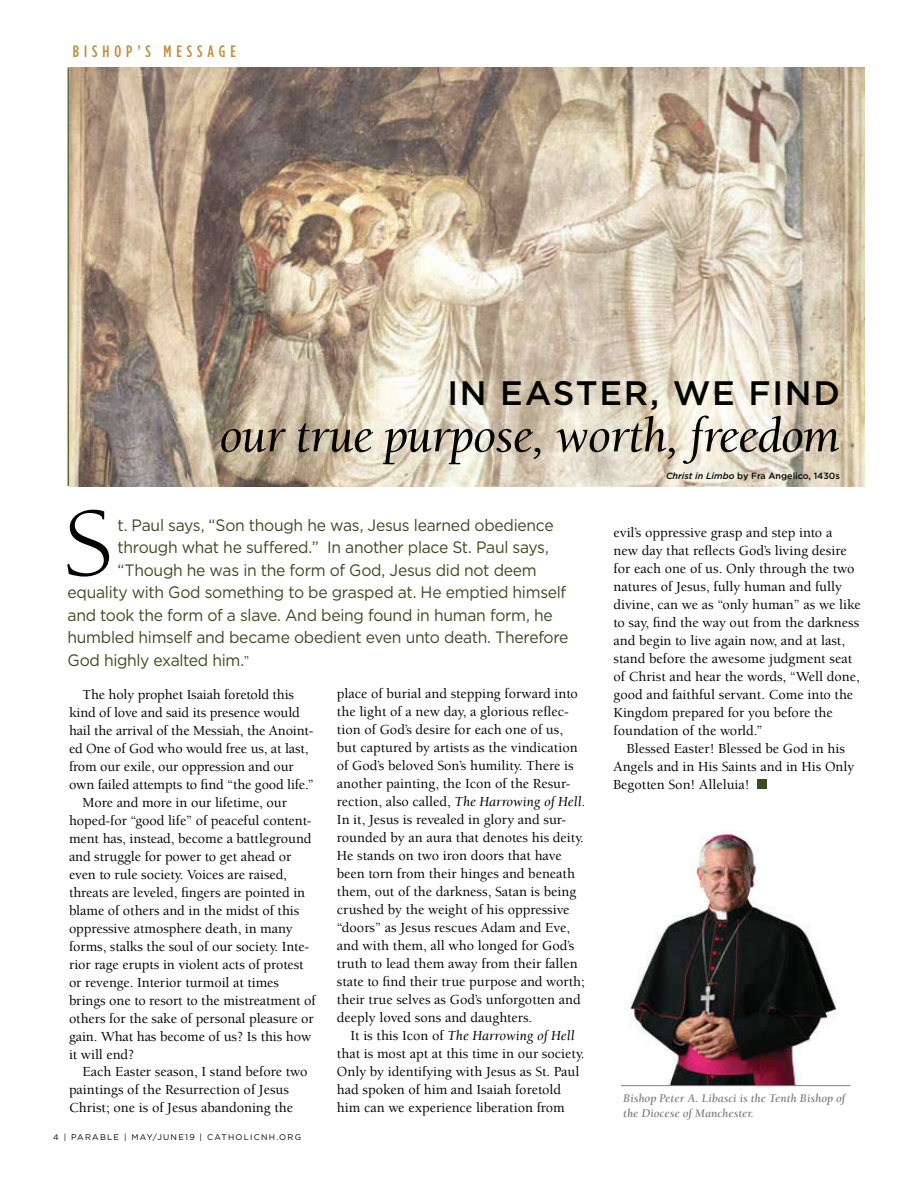
<style>
.page{position:relative;width:918px;height:1188px;background:#fff}
.page>*{position:absolute;margin:0;border:0;box-sizing:border-box;transform-origin:0 0}
.t1{font:99.45px "Berkeley Pro";color:#040503;scale:1.05 1}
.t2{font:italic 50.25px "Berkeley Pro";letter-spacing:-.02em;color:#040503}
.t3{font:500 33.9px "Gotham";letter-spacing:.05em;color:#040503}
.t4{font:16.5px "Gotham";letter-spacing:-.02em;color:#3c4b20;scale:.95 1}
.t5{font:500 16.5px "Gotham Condensed";letter-spacing:.3em;color:#c28b38}
.t6{font:500 14.25px/18px "Berkeley Pro";color:#040503}
.t7{font:italic 700 12px/15px "Berkeley Pro";color:#808385}
.t8{font:500 9px "Gotham";color:#040503}
.t9{font:8.25px "Gotham";letter-spacing:.15em;color:#040503}
.s1{font-family:"Berkeley Pro";font-size:15px;color:#040503}
.s2{font-weight:400;font-style:italic}
.s3{font-style:italic}
</style>
<div class="page">
<img style="left:69px;top:68px;width:795px;height:418px">
<img style="left:629px;top:831px;width:208px;height:254px">
<hr style="left:621px;top:1085px;width:230px;height:1px;background:#808385">
<div style="left:757px;top:779px;width:10px;height:10px;background:#3c4b20"></div>
<p class="t5" style="left:73px;top:46px;width:165px">BISHOP’S MESSAGE</p>
<h3 class="t3" style="left:447px;top:373px;width:394px">IN EASTER, WE FIND</h3>
<h2 class="t2" style="left:219px;top:415px;width:622px">our true purpose, worth, freedom</h2>
<h1 class="t1" style="left:63px;top:482px;width:49px">S</h1>
<p class="t4" style="left:118px;top:519px;width:461px">t. Paul says, “Son though he was, Jesus learned obedience</p>
<p class="t4" style="left:118px;top:541px;width:455px">through what he suffered.” In another place St. Paul says,</p>
<p class="t4" style="left:118px;top:564px;width:443px">“Though he was in the form of God, Jesus did not deem</p>
<p class="t4" style="left:68px;top:586px;width:527px">equality with God something to be grasped at. He emptied himself</p>
<p class="t4" style="left:68px;top:609px;width:512px">and took the form of a slave. And being found in human form, he</p>
<p class="t4" style="left:68px;top:631px;width:529px">humbled himself and became obedient even unto death. Therefore</p>
<p class="t4" style="left:68px;top:654px;width:193px">God highly exalted him.<span class="s1">”</span></p>
<p class="t6" style="left:83px;top:686px;width:213px">The holy prophet Isaiah foretold this</p>
<p class="t6" style="left:69px;top:704px;width:232px">kind of love and said its presence would</p>
<p class="t6" style="left:69px;top:722px;width:246px">hail the arrival of the Messiah, the Anoint-</p>
<p class="t6" style="left:69px;top:740px;width:241px">ed One of God who would free us, at last,</p>
<p class="t6" style="left:69px;top:758px;width:226px">from our exile, our oppression and our</p>
<p class="t6" style="left:69px;top:776px;width:246px">own failed attempts to find “the good life.”</p>
<p class="t6" style="left:83px;top:794px;width:206px">More and more in our lifetime, our</p>
<p class="t6" style="left:69px;top:812px;width:244px">hoped-for “good life” of peaceful content-</p>
<p class="t6" style="left:69px;top:830px;width:244px">ment has, instead, become a battleground</p>
<p class="t6" style="left:69px;top:848px;width:224px">and struggle for power to get ahead or</p>
<p class="t6" style="left:69px;top:866px;width:220px">even to rule society. Voices are raised,</p>
<p class="t6" style="left:69px;top:884px;width:238px">threats are leveled, fingers are pointed in</p>
<p class="t6" style="left:69px;top:902px;width:232px">blame of others and in the midst of this</p>
<p class="t6" style="left:69px;top:920px;width:225px">oppressive atmosphere death, in many</p>
<p class="t6" style="left:69px;top:938px;width:242px">forms, stalks the soul of our society. Inte-</p>
<p class="t6" style="left:69px;top:956px;width:236px">rior rage erupts in violent acts of protest</p>
<p class="t6" style="left:69px;top:974px;width:212px">or revenge. Interior turmoil at times</p>
<p class="t6" style="left:69px;top:992px;width:248px">brings one to resort to the mistreatment of</p>
<p class="t6" style="left:69px;top:1010px;width:246px">others for the sake of personal pleasure or</p>
<p class="t6" style="left:69px;top:1028px;width:244px">gain. What has become of us? Is this how</p>
<p class="t6" style="left:69px;top:1046px;width:67px">it will end?</p>
<p class="t6" style="left:83px;top:1064px;width:227px">Each Easter season, I stand before two</p>
<p class="t6" style="left:69px;top:1082px;width:222px">paintings of the Resurrection of Jesus</p>
<p class="t6" style="left:69px;top:1100px;width:226px">Christ; one is of Jesus abandoning the</p>
<p class="t9" style="left:53px;top:1134px;width:249px">4 | PARABLE | MAY/JUNE19 | CATHOLICNH.ORG</p>
<p class="t6" style="left:337px;top:686px;width:250px">place of burial and stepping forward into the light of a new day, a glorious reflec&shy;tion of God’s desire for each one of us, but captured by artists as the vindication of God’s beloved Son’s humility. There is another painting, the Icon of the Resur&shy;rection, also called, <span class="s2">The Harrowing of Hell.<br></span>In it, Jesus is revealed in glory and sur&shy;rounded by an aura that denotes his deity.<br>He stands on two iron doors that have been torn from their hinges and beneath them, out of the darkness, Satan is being crushed by the weight of his oppressive “doors” as Jesus rescues Adam and Eve, and with them, all who longed for God’s truth to lead them away from their fallen state to find their true purpose and worth; their true selves as God’s unforgotten and deeply loved sons and daughters.</p>
<p class="t6" style="left:337px;top:1028px;width:249px;text-indent:13px">It is this Icon of <span class="s2">The Harrowing of Hell </span>that is most apt at this time in our society.<br>Only by identifying with Jesus as St. Paul had spoken of him and Isaiah foretold him can we experience liberation from</p>
<p class="t8" style="left:666px;top:471px;width:175px"><span class="s3">Christ in Limbo</span> by Fra Angelico, 1430s</p>
<p class="t6" style="left:614px;top:524px;width:249px">evil’s oppressive grasp and step into a<br>new day that reflects God’s living desire for each one of us. Only through the two natures of Jesus, fully human and fully divine, can we as “only human” as we like to say, find the way out from the darkness and begin to live again now, and at last, stand before the awesome judgment seat of Christ and hear the words, “Well done, good and faithful servant. Come into the Kingdom prepared for you before the foundation of the world.”</p>
<p class="t6" style="left:614px;top:740px;width:242px;text-indent:13px">Blessed Easter! Blessed be God in his<br>Angels and in His Saints and in His Only<br>Begotten Son! Alleluia!</p>
<p class="t7" style="left:623px;top:1090px;width:224px">Bishop Peter A. Libasci is the Tenth Bishop of the Diocese of Manchester.</p>
</div>
